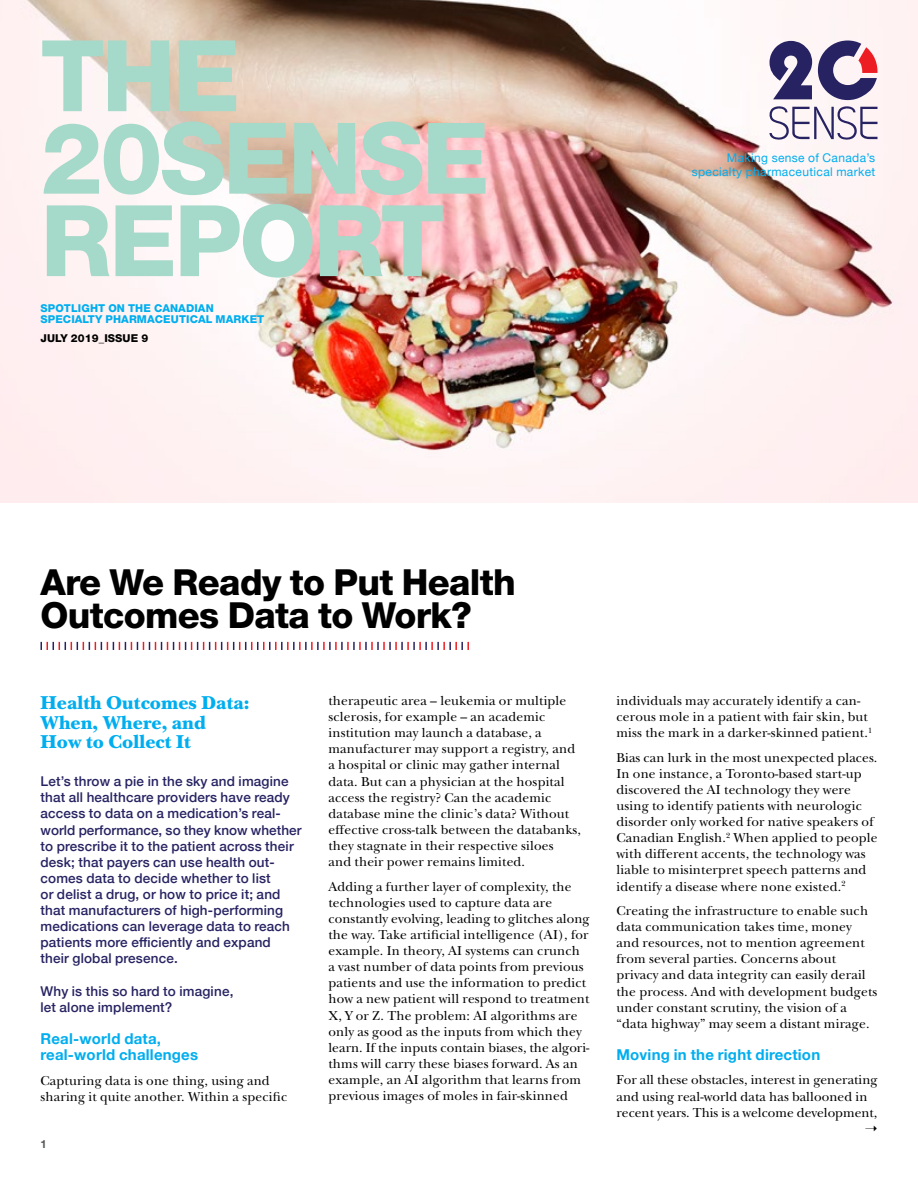
<style>
.page{position:relative;width:918px;height:1188px;background:#fff}
.page>*{position:absolute;margin:0;border:0;box-sizing:border-box;transform-origin:0 0}
.t1{font:800 99px/82.5px "Helvetica Neue LT Std";letter-spacing:-.03em;color:#a5d9c9}
.t2{font:800 36px/33px "Helvetica Neue LT Std";letter-spacing:-.02em;color:#000}
.t3{font:900 19.5px/19.5px "New Baskerville Std";letter-spacing:.005em;color:#00aeef}
.t4{font:700 15px/16.2px "Helvetica Neue";letter-spacing:.015em;color:#00aeef}
.t5{font:13.5px/16px "New Baskerville Std";letter-spacing:.015em;color:#000}
.t6{font:500 13.5px/16px "Helvetica Neue";letter-spacing:.015em;color:#272362}
.t7{font:12px/13.5px "Helvetica Neue";letter-spacing:.03em;color:#00aeef;text-align:right}
.t8{font:700 11.25px "Helvetica Neue";color:#58595b}
.t9{font:800 10.8px/11.7px "Helvetica Neue LT Std";letter-spacing:.01em;color:#00aeef}
.t10{font:800 10.8px "Helvetica Neue LT Std";letter-spacing:.01em;color:#000}
</style>
<div class="page">
<img style="left:0;top:0;width:918px;height:502px">
<svg style="left:769px;top:41px;width:109px;height:99px"></svg>
<svg style="left:40px;top:642px;width:429px;height:8px"></svg>
<h1 class="t1" style="left:40px;top:34px;width:451px">THE<br>20SENSE<br>REPORT</h1>
<p class="t9" style="left:40px;top:302px;width:225px">SPOTLIGHT ON THE CANADIAN<br>SPECIALTY PHARMACEUTICAL MARKET</p>
<p class="t10" style="left:40px;top:332px;width:109px">JULY 2019_ISSUE 9</p>
<p class="t7" style="left:692px;top:152px;width:185px">Making sense of Canada’s specialty pharmaceutical market</p>
<h2 class="t2" style="left:40px;top:566px;width:477px">Are We Ready to Put Health<br>Outcomes Data to Work?</h2>
<h3 class="t3" style="left:40px;top:694px;width:211px">Health Outcomes Data:<br>When, Where, and<br>How to Collect It</h3>
<p class="t6" style="left:40px;top:772px;width:262px">Let’s throw a pie in the sky and imagine that all healthcare providers have ready access to data on a medication’s real&shy;world performance, so they know whether to prescribe it to the patient across their desk; that payers can use health out&shy;comes data to decide whether to list<br>or delist a drug, or how to price it; and that manufacturers of high-performing medications can leverage data to reach patients more efficiently and expand their global presence.</p>
<p class="t6" style="left:40px;top:982px;width:194px">Why is this so hard to imagine, let alone implement?</p>
<p class="t4" style="left:40px;top:1031px;width:159px">Real-world data, real-world challenges</p>
<p class="t5" style="left:40px;top:1072px;width:248px">Capturing data is one thing, using and sharing it quite another. Within a specific</p>
<p class="t8" style="left:40px;top:1135px;width:8px">1</p>
<p class="t5" style="left:328px;top:693px;width:254px">therapeutic area – leukemia or multiple sclerosis, for example – an academic institution may launch a database, a manufacturer may support a registry, and a hospital or clinic may gather internal data. But can a physician at the hospital access the registry? Can the academic database mine the clinic’s data? Without effective cross-talk between the databanks, they stagnate in their respective siloes<br>and their power remains limited.</p>
<p class="t5" style="left:328px;top:878px;width:263px">Adding a further layer of complexity, the technologies used to capture data are constantly evolving, leading to glitches along the way. Take artificial intelligence (AI), for example. In theory, AI systems can crunch a vast number of data points from previous patients and use the information to predict how a new patient will respond to treatment X, Y or Z. The problem: AI algorithms are only as good as the inputs from which they learn. If the inputs contain biases, the algori&shy;thms will carry these biases forward. As an example, an AI algorithm that learns from previous images of moles in fair-skinned</p>
<p class="t5" style="left:616px;top:693px;width:257px">individuals may accurately identify a can&shy;cerous mole in a patient with fair skin, but miss the mark in a darker-skinned patient.<sup>1</sup></p>
<p class="t5" style="left:616px;top:749px;width:262px">Bias can lurk in the most unexpected places.<br>In one instance, a Toronto-based start-up discovered the AI technology they were using to identify patients with neurologic disorder only worked for native speakers of Canadian English.<sup>2</sup> When applied to people with different accents, the technology was liable to misinterpret speech patterns and identify a disease where none existed.<sup>2</sup></p>
<p class="t5" style="left:616px;top:903px;width:262px">Creating the infrastructure to enable such data communication takes time, money and resources, not to mention agreement from several parties. Concerns about privacy and data integrity can easily derail the process. And with development budgets under constant scrutiny, the vision of a “data highway” may seem a distant mirage.</p>
<p class="t4" style="left:616px;top:1047px;width:205px">Moving in the right direction</p>
<p class="t5" style="left:616px;top:1072px;width:263px">For all these obstacles, interest in generating and using real-world data has ballooned in recent years. This is a welcome development,</p>
</div>
